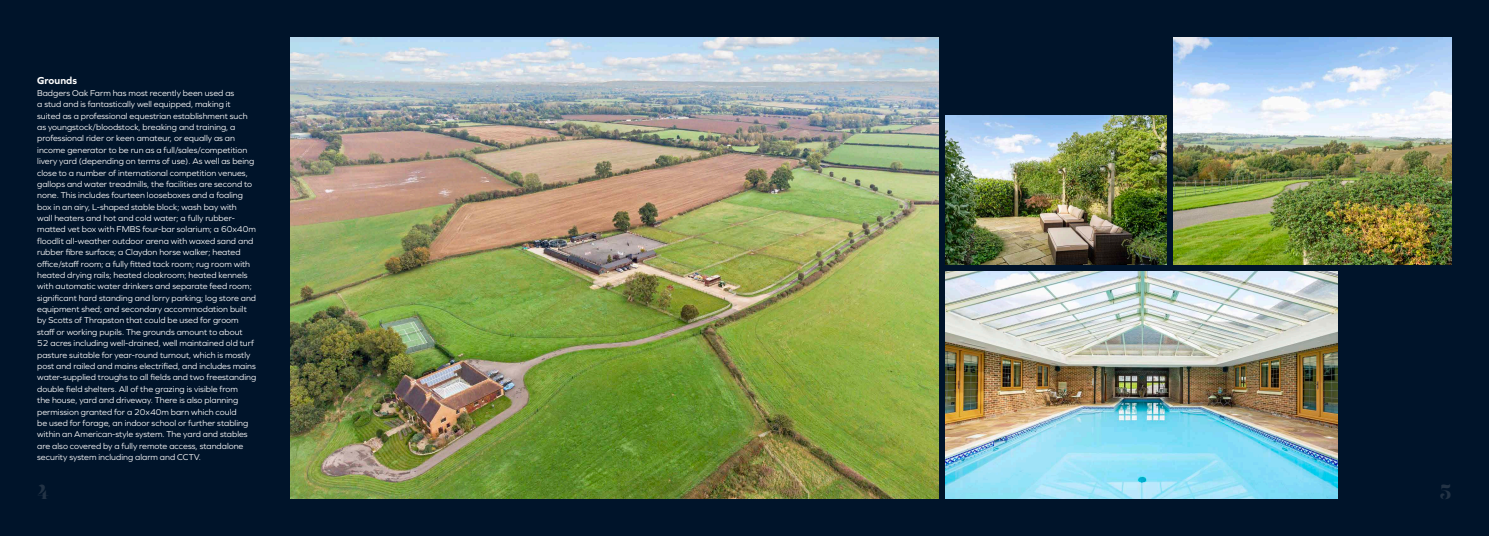
<style>
.page{position:relative;width:1489px;height:536px;background:#fff}
.page>*{position:absolute;margin:0;border:0;box-sizing:border-box;transform-origin:0 0}
.t1{font:900 21px "Gabriela Stencil";color:#233345}
.Subhead_White{font:700 10.5px "Graphie";color:#fff}
.t2{font:8.75px/11.4px "Graphie";color:#fff}
</style>
<div class="page">
<div style="left:0;top:0;width:1488px;height:536px;background:#00142a"></div>
<img style="left:290px;top:37px;width:648px;height:462px">
<img style="left:945px;top:272px;width:392px;height:227px">
<img style="left:1173px;top:37px;width:278px;height:227px">
<img style="left:945px;top:115px;width:221px;height:149px">
<p class="Subhead_White" style="left:37px;top:74px;width:41px">Grounds</p>
<p class="t2" style="left:37px;top:87px;width:220px">Badgers Oak Farm has most recently been used as<br>a stud and is fantastically well equipped, making it suited as a professional equestrian establishment such as youngstock/bloodstock, breaking and training, a professional rider or keen amateur, or equally as an income generator to be run as a full/sales/competition livery yard (depending on terms of use). As well as being close to a number of international competition venues, gallops and water treadmills, the facilities are second to none. This includes fourteen looseboxes and a foaling box in an airy, L-shaped stable block; wash bay with<br>wall heaters and hot and cold water; a fully rubber&shy;matted vet box with FMBS four-bar solarium; a 60x40m floodlit all-weather outdoor arena with waxed sand and rubber fibre surface; a Claydon horse walker; heated office/staff room; a fully fitted tack room; rug room with heated drying rails; heated cloakroom; heated kennels with automatic water drinkers and separate feed room; significant hard standing and lorry parking; log store and equipment shed; and secondary accommodation built by Scotts of Thrapston that could be used for groom staff or working pupils. The grounds amount to about 52 acres including well-drained, well maintained old turf pasture suitable for year-round turnout, which is mostly post and railed and mains electrified, and includes mains water-supplied troughs to all fields and two freestanding double field shelters. All of the grazing is visible from<br>the house, yard and driveway. There is also planning permission granted for a 20x40m barn which could<br>be used for forage, an indoor school or further stabling within an American-style system. The yard and stables are also covered by a fully remote access, standalone security system including alarm and CCTV.</p>
<h1 class="t1" style="left:37px;top:478px;width:13px">4</h1>
<h1 class="t1" style="left:1439px;top:478px;width:14px">5</h1>
</div>
